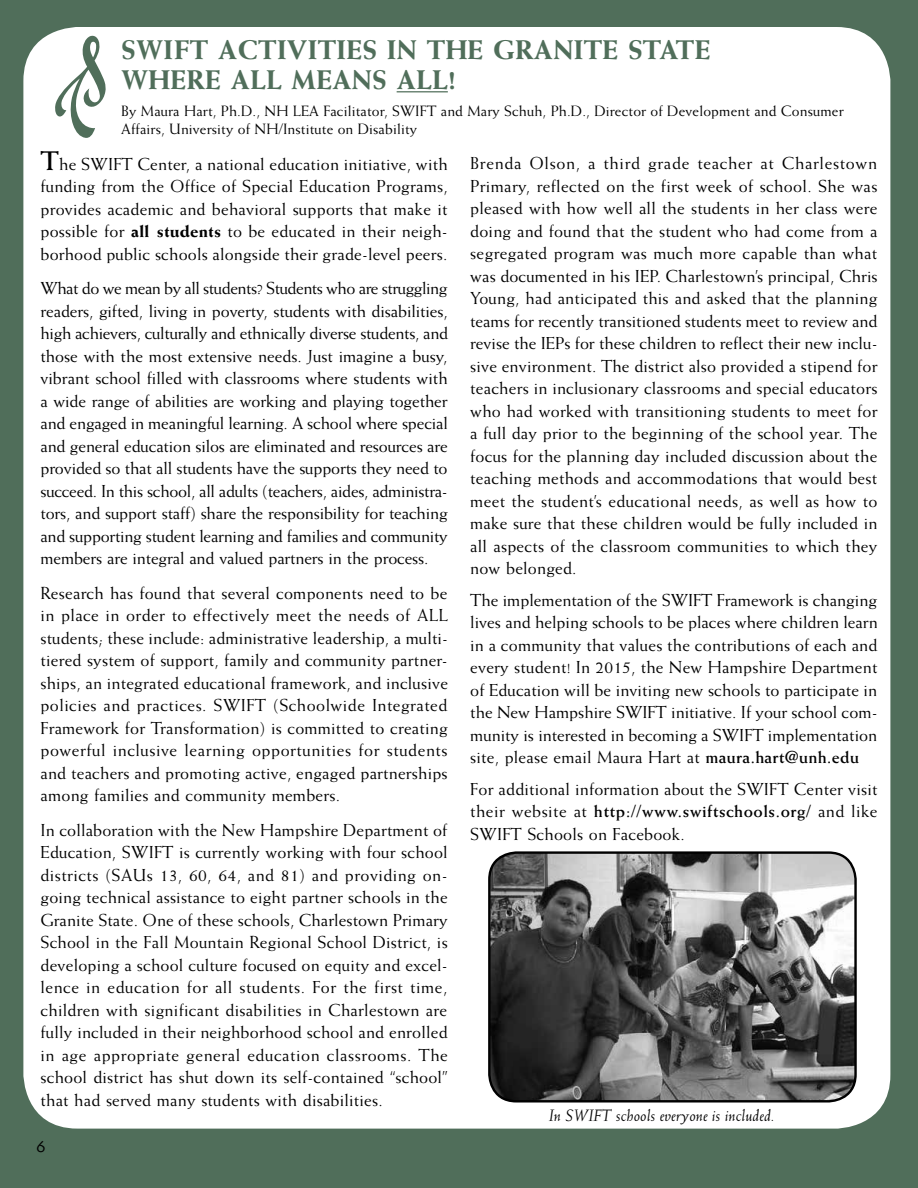
<style>
.page{position:relative;width:918px;height:1188px;background:#506e5a}
.page>*{position:absolute;margin:0;border:0;box-sizing:border-box;transform-origin:0 0}
.t1{font:800 27px/30px "Weiss";letter-spacing:.015em;color:#506e5a}
.t2{font:17.4px/22.5px "Weiss";letter-spacing:.01em;color:#000;text-align:justify}
.t3{font:italic 16.5px "Weiss";letter-spacing:.005em;color:#000}
.t4{font:16.5px "Skia CC";color:#000}
.t5{font:15px/18px "Weiss";letter-spacing:.005em;color:#000}
.s1{font-weight:700;font-size:27px}
.s2{font-weight:800}
.s3{font-weight:700}
</style>
<div class="page">
<div style="left:23px;top:27px;width:867px;height:1102px;background:#fff;border-radius:54px"></div>
<hr style="left:397px;top:91px;width:51px;height:1px;background:#506e5a">
<img style="left:489px;top:853px;width:366px;height:247px">
<div style="left:488px;top:851px;width:369px;height:252px;border:2px solid #000;border-radius:27px"></div>
<h1 class="t1" style="left:121px;top:35px;width:590px">SWIFT ACTIVITIES IN THE GRANITE STATE<br>WHERE ALL MEANS ALL!</h1>
<p class="t5" style="left:121px;top:102px;width:724px">By Maura Hart, Ph.D., NH LEA Facilitator, SWIFT and Mary Schuh, Ph.D., Director of Development and Consumer<br>Affairs, University of NH/Institute on Disability</p>
<p class="t2" style="left:40px;top:153px;width:409px"><span class="s1">T</span>he SWIFT Center, a national education initiative, with funding from the Office of Special Education Programs, provides academic and behavioral supports that make it possible for <span class="s2">all students</span> to be educated in their neigh&shy;borhood public schools alongside their grade-level peers.</p>
<p class="t2" style="left:40px;top:277px;width:409px">What do we mean by all students? Students who are struggling readers, gifted, living in poverty, students with disabilities, high achievers, culturally and ethnically diverse students, and those with the most extensive needs. Just imagine a busy, vibrant school filled with classrooms where students with a wide range of abilities are working and playing together and engaged in meaningful learning. A school where special and general education silos are eliminated and resources are provided so that all students have the supports they need to succeed. In this school, all adults (teachers, aides, administra&shy;tors, and support staff) share the responsibility for teaching and supporting student learning and families and community members are integral and valued partners in the process.</p>
<p class="t2" style="left:40px;top:582px;width:409px">Research has found that several components need to be in place in order to effectively meet the needs of ALL students; these include: administrative leadership, a multi&shy;tiered system of support, family and community partner&shy;ships, an integrated educational framework, and inclusive policies and practices. SWIFT (Schoolwide Integrated Framework for Transformation) is committed to creating powerful inclusive learning opportunities for students and teachers and promoting active, engaged partnerships among families and community members.</p>
<p class="t2" style="left:40px;top:819px;width:409px">In collaboration with the New Hampshire Department of Education, SWIFT is currently working with four school districts (SAUs 13, 60, 64, and 81) and providing on&shy;going technical assistance to eight partner schools in the Granite State. One of these schools, Charlestown Primary School in the Fall Mountain Regional School District, is developing a school culture focused on equity and excel&shy;lence in education for all students. For the first time, children with significant disabilities in Charlestown are fully included in their neighborhood school and enrolled in age appropriate general education classrooms. The school district has shut down its self-contained “school” that had served many students with disabilities.</p>
<p class="t4" style="left:36px;top:1137px;width:11px">6</p>
<p class="t2" style="left:470px;top:152px;width:409px">Brenda Olson, a third grade teacher at Charlestown Primary, reflected on the first week of school. She was pleased with how well all the students in her class were doing and found that the student who had come from a segregated program was much more capable than what was documented in his IEP. Charlestown’s principal, Chris Young, had anticipated this and asked that the planning teams for recently transitioned students meet to review and revise the IEPs for these children to reflect their new inclu&shy;sive environment. The district also provided a stipend for teachers in inclusionary classrooms and special educators who had worked with transitioning students to meet for a full day prior to the beginning of the school year. The focus for the planning day included discussion about the teaching methods and accommodations that would best meet the student’s educational needs, as well as how to make sure that these children would be fully included in all aspects of the classroom communities to which they now belonged.</p>
<p class="t2" style="left:470px;top:588px;width:409px">The implementation of the SWIFT Framework is changing lives and helping schools to be places where children learn in a community that values the contributions of each and every student! In 2015, the New Hampshire Department of Education will be inviting new schools to participate in the New Hampshire SWIFT initiative. If your school com&shy;munity is interested in becoming a SWIFT implementation site, please email Maura Hart at <span class="s3">maura.hart@unh.edu</span></p>
<p class="t2" style="left:470px;top:777px;width:409px">For additional information about the SWIFT Center visit their website at <span class="s3">http://www.swiftschools.org/</span> and like SWIFT Schools on Facebook.</p>
<p class="t3" style="left:549px;top:1106px;width:227px">In SWIFT schools everyone is included.</p>
</div>
